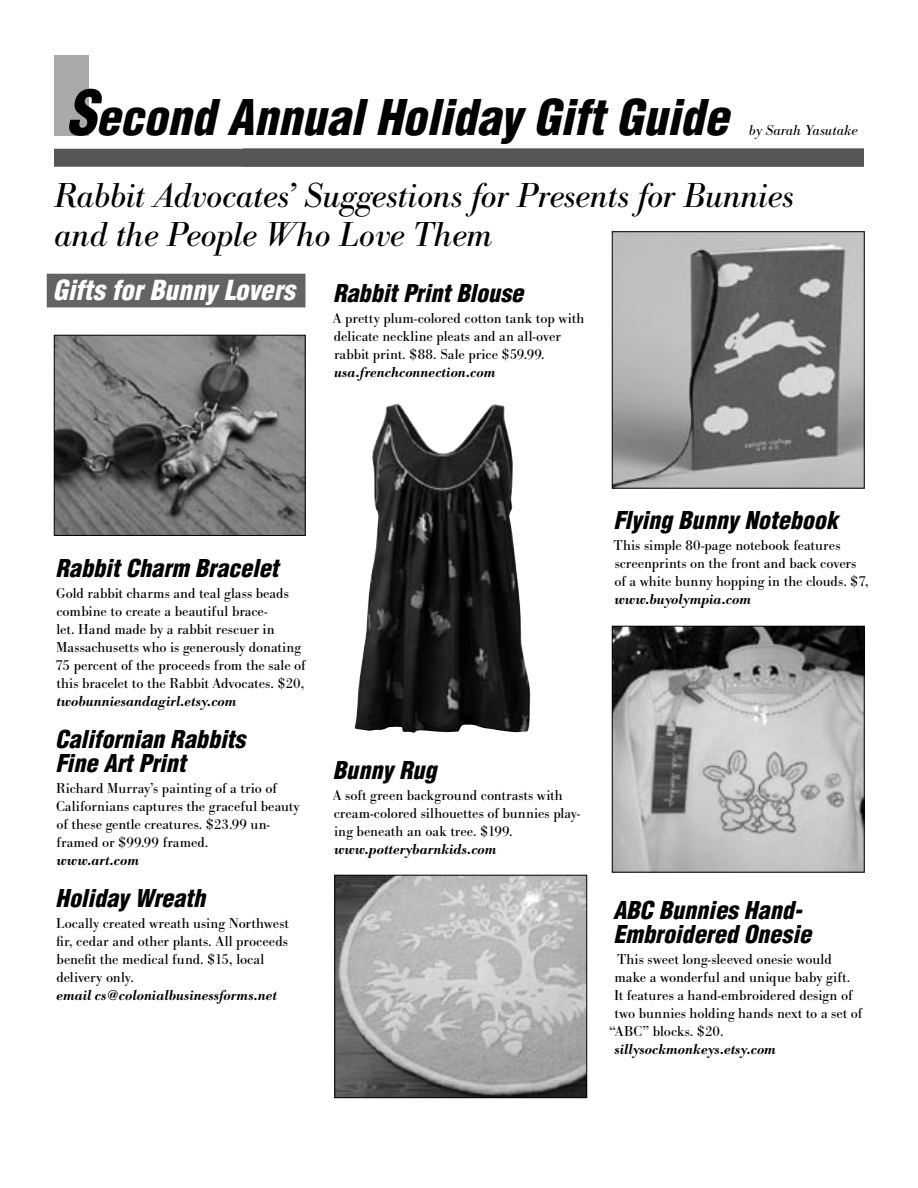
<style>
.page{position:relative;width:918px;height:1188px;background:#fff}
.page>*{position:absolute;margin:0;border:0;box-sizing:border-box;transform-origin:0 0}
.Headline_Cover_32_38{font:italic 900 condensed 48px "Helvetica";letter-spacing:-.005em;color:#000}
.Pull_Quote_18pt_italic{font:italic 36px/39px "Bodoni Antiqua T";letter-spacing:-.005em;color:#000}
.Headline_Small__16_16{font:italic 900 condensed 27px "Helvetica";color:#fff}
.Headline_Small__16_16-2{font:italic 900 condensed 24px/24px "Helvetica";color:#000}
.Body_10_12_no_indent{font:italic 900 condensed 24px/24px "Helvetica";color:#000}
.Body_10_12_no_indent-2{font:15px/18px "Bodoni Antiqua T";color:#000}
.Body_10_12_no_indent-3{font:italic 600 15px "Bodoni Antiqua T";color:#000}
.By-line{font:italic 15px "Bodoni Antiqua T";letter-spacing:.005em;color:#000}
.s1{font-size:60px}
.s2{font-weight:600;font-style:italic}
</style>
<div class="page">
<div style="left:54px;top:149px;width:810px;height:18px;background:#565656"></div>
<div style="left:54px;top:55px;width:34px;height:81px;background:#aaa"></div>
<div style="left:243px;top:148px;width:621px;height:18px;background:#565656"></div>
<div style="left:47px;top:274px;width:259px;height:33px;background:#636363"></div>
<img style="left:56px;top:337px;width:247px;height:197px">
<div style="left:54px;top:335px;width:251px;height:201px;border:1px solid #000"></div>
<img style="left:337px;top:877px;width:248px;height:219px">
<div style="left:335px;top:875px;width:252px;height:223px;border:1px solid #000"></div>
<img style="left:354px;top:403px;width:177px;height:330px">
<img style="left:614px;top:628px;width:248px;height:242px">
<div style="left:612px;top:626px;width:252px;height:246px;border:1px solid #000"></div>
<img style="left:614px;top:234px;width:248px;height:252px">
<p class="Headline_Cover_32_38" style="left:66px;top:87px;width:663px"><span class="s1">S</span>econd Annual Holiday Gift Guide</p>
<p class="By-line" style="left:749px;top:122px;width:110px">by Sarah Yasutake</p>
<p class="Pull_Quote_18pt_italic" style="left:54px;top:176px;width:741px">Rabbit Advocates’ Suggestions for Presents for Bunnies and the People Who Love Them</p>
<p class="Headline_Small__16_16" style="left:53px;top:273px;width:243px">Gifts for Bunny Lovers</p>
<p class="Headline_Small__16_16-2" style="left:333px;top:281px;width:192px">Rabbit Print Blouse</p>
<p class="Body_10_12_no_indent-2" style="left:333px;top:309px;width:253px">A pretty plum-colored cotton tank top with delicate neckline pleats and an all-over rabbit print. $88. Sale price $59.99.</p>
<p class="Body_10_12_no_indent-3" style="left:334px;top:363px;width:163px">usa.frenchconnection.com</p>
<p class="Headline_Small__16_16-2" style="left:56px;top:556px;width:225px">Rabbit Charm Bracelet</p>
<p class="Body_10_12_no_indent-2" style="left:56px;top:585px;width:252px">Gold rabbit charms and teal glass beads combine to create a beautiful brace-<br>let. Hand made by a rabbit rescuer in Massachusetts who is generously donating 75 percent of the proceeds from the sale of this bracelet to the Rabbit Advocates. $20, <span class="s2">twobunniesandagirl.etsy.com</span></p>
<p class="Body_10_12_no_indent" style="left:55px;top:727px;width:192px">Californian Rabbits<br>Fine Art Print</p>
<p class="Body_10_12_no_indent-2" style="left:56px;top:780px;width:245px">Richard Murray’s painting of a trio of Californians captures the graceful beauty of these gentle creatures. $23.99 un&shy;framed or $99.99 framed.</p>
<p class="Body_10_12_no_indent-3" style="left:57px;top:852px;width:84px">www.art.com</p>
<p class="Headline_Small__16_16-2" style="left:56px;top:886px;width:151px">Holiday Wreath</p>
<p class="Body_10_12_no_indent-2" style="left:56px;top:915px;width:234px">Locally created wreath using Northwest fir, cedar and other plants. All proceeds benefit the medical fund. $15, local delivery only.</p>
<p class="Body_10_12_no_indent-3" style="left:56px;top:987px;width:222px">email cs@colonialbusinessforms.net</p>
<p class="Headline_Small__16_16-2" style="left:333px;top:758px;width:105px">Bunny Rug</p>
<p class="Body_10_12_no_indent-2" style="left:333px;top:786px;width:249px">A soft green background contrasts with cream-colored silhouettes of bunnies play&shy;ing beneath an oak tree. $199.</p>
<p class="Body_10_12_no_indent-3" style="left:334px;top:840px;width:164px">www.potterybarnkids.com</p>
<p class="Headline_Small__16_16-2" style="left:613px;top:508px;width:226px">Flying Bunny Notebook</p>
<p class="Body_10_12_no_indent-2" style="left:614px;top:536px;width:256px">This simple 80-page notebook features screenprints on the front and back covers of a white bunny hopping in the clouds. $7, <span class="s2">www.buyolympia.com</span></p>
<p class="Headline_Small__16_16-2" style="left:613px;top:898px;width:200px">ABC Bunnies Hand-<br>Embroidered Onesie</p>
<p class="Body_10_12_no_indent-2" style="left:617px;top:950px;width:216px">This sweet long-sleeved onesie would</p>
<p class="Body_10_12_no_indent-2" style="left:615px;top:968px;width:237px">make a wonderful and unique baby gift.</p>
<p class="Body_10_12_no_indent-2" style="left:614px;top:986px;width:240px">It features a hand-embroidered design of</p>
<p class="Body_10_12_no_indent-2" style="left:614px;top:1004px;width:249px">two bunnies holding hands next to a set of</p>
<p class="Body_10_12_no_indent-2" style="left:609px;top:1022px;width:116px">“ABC” blocks. $20.</p>
<p class="Body_10_12_no_indent-3" style="left:615px;top:1040px;width:163px">sillysockmonkeys.etsy.com</p>
</div>
